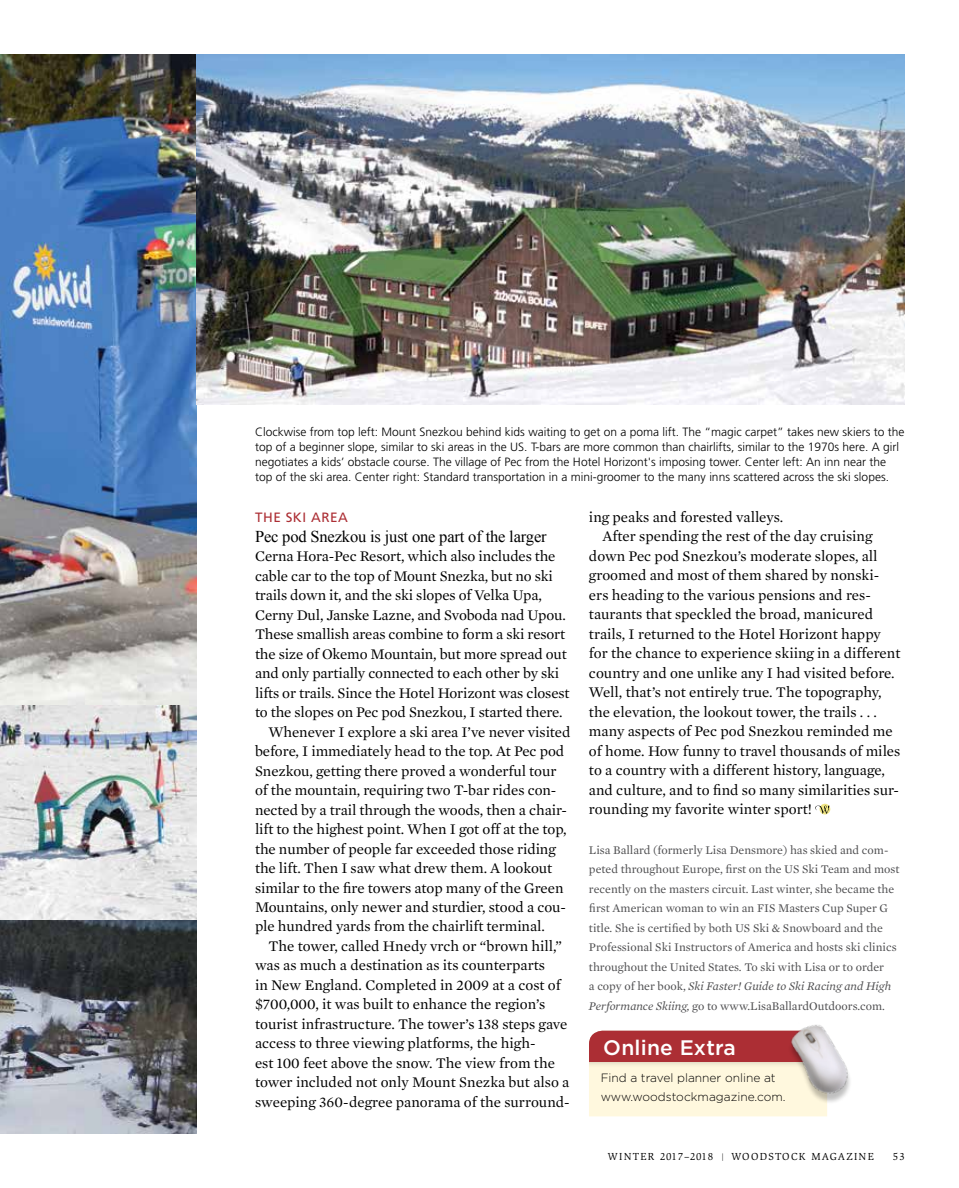
<style>
.page{position:relative;width:959px;height:1188px;background:#fff}
.page>*{position:absolute;margin:0;border:0;box-sizing:border-box;transform-origin:0 0}
.t1{font:500 21px "Gotham";letter-spacing:.01em;color:#fff}
.t2{font:16.5px "Times New Roman";letter-spacing:-.01em;color:#000}
.t3{font:15px "Mercury Text G1";letter-spacing:-.005em;color:#000}
.t4{font:13.5px "Frutiger";letter-spacing:.04em;color:#ac2e34}
.t5{font:12px/19.5px "Mercury Text G1";color:#4d4d4f}
.t6{font:300 12px/15px "Frutiger";color:#000}
.t7{font:300 12px/19.5px "Gotham";color:#000}
.t8{font:10.5px "Slimbach";letter-spacing:.125em;color:#000}
.s1{font-style:italic}
.s2{font-size:7.5px}
</style>
<div class="page">
<svg style="left:819px;top:804px;width:11px;height:11px"></svg>
<svg style="left:815px;top:806px;width:14px;height:8px"></svg>
<img style="left:0;top:54px;width:197px;height:652px">
<img style="left:0;top:706px;width:197px;height:428px">
<img style="left:196px;top:54px;width:708px;height:351px">
<div style="left:589px;top:1069px;width:238px;height:47px;background:#fff8de"></div>
<div style="left:589px;top:1031px;width:238px;height:38px;background:#000;opacity:.15"></div>
<div style="left:589px;top:1031px;width:238px;height:31px;background:#ac2e34"></div>
<div style="left:788px;top:1028px;width:64px;height:76px;background:#000;opacity:.25"></div>
<img style="left:773px;top:1025px;width:79px;height:76px">
<p class="t6" style="left:255px;top:424px;width:651px">Clockwise from top left: Mount Snezkou behind kids waiting to get on a poma lift. The “magic carpet” takes new skiers to the top of a beginner slope, similar to ski areas in the US. T-bars are more common than chairlifts, similar to the 1970s here. A girl negotiates a kids’ obstacle course. The village of Pec from the Hotel Horizont's imposing tower. Center left: An inn near the top of the ski area. Center right: Standard transportation in a mini-groomer to the many inns scattered across the ski slopes.</p>
<p class="t4" style="left:255px;top:509px;width:94px">THE SKI AREA</p>
<p class="t2" style="left:255px;top:525px;width:293px">Pec pod Snezkou is just one part of the larger</p>
<p class="t3" style="left:255px;top:547px;width:302px">Cerna Hora-Pec Resort, which also includes the</p>
<p class="t3" style="left:255px;top:567px;width:299px">cable car to the top of Mount Snezka, but no ski</p>
<p class="t3" style="left:255px;top:586px;width:288px">trails down it, and the ski slopes of Velka Upa,</p>
<p class="t3" style="left:255px;top:606px;width:312px">Cerny Dul, Janske Lazne, and Svoboda nad Upou.</p>
<p class="t3" style="left:255px;top:625px;width:312px">These smallish areas combine to form a ski resort</p>
<p class="t3" style="left:255px;top:645px;width:313px">the size of Okemo Mountain, but more spread out</p>
<p class="t3" style="left:255px;top:664px;width:306px">and only partially connected to each other by ski</p>
<p class="t3" style="left:255px;top:684px;width:316px">lifts or trails. Since the Hotel Horizont was closest</p>
<p class="t3" style="left:255px;top:703px;width:309px">to the slopes on Pec pod Snezkou, I started there.</p>
<p class="t3" style="left:268px;top:723px;width:303px">Whenever I explore a ski area I’ve never visited</p>
<p class="t3" style="left:255px;top:742px;width:311px">before, I immediately head to the top. At Pec pod</p>
<p class="t3" style="left:255px;top:762px;width:303px">Snezkou, getting there proved a wonderful tour</p>
<p class="t3" style="left:255px;top:781px;width:303px">of the mountain, requiring two T-bar rides con-</p>
<p class="t3" style="left:255px;top:801px;width:313px">nected by a trail through the woods, then a chair-</p>
<p class="t3" style="left:255px;top:820px;width:313px">lift to the highest point. When I got off at the top,</p>
<p class="t3" style="left:255px;top:840px;width:302px">the number of people far exceeded those riding</p>
<p class="t3" style="left:255px;top:859px;width:299px">the lift. Then I saw what drew them. A lookout</p>
<p class="t3" style="left:255px;top:879px;width:310px">similar to the fire towers atop many of the Green</p>
<p class="t3" style="left:255px;top:898px;width:312px">Mountains, only newer and sturdier, stood a cou-</p>
<p class="t3" style="left:255px;top:918px;width:291px">ple hundred yards from the chairlift terminal.</p>
<p class="t3" style="left:268px;top:937px;width:295px">The tower, called Hnedy vrch or “brown hill,”</p>
<p class="t3" style="left:255px;top:957px;width:291px">was as much a destination as its counterparts</p>
<p class="t3" style="left:255px;top:976px;width:307px">in New England. Completed in 2009 at a cost of</p>
<p class="t3" style="left:255px;top:996px;width:292px">$700,000, it was built to enhance the region’s</p>
<p class="t3" style="left:255px;top:1015px;width:314px">tourist infrastructure. The tower’s 138 steps gave</p>
<p class="t3" style="left:255px;top:1035px;width:282px">access to three viewing platforms, the high-</p>
<p class="t3" style="left:255px;top:1054px;width:301px">est 100 feet above the snow. The view from the</p>
<p class="t3" style="left:255px;top:1074px;width:316px">tower included not only Mount Snezka but also a</p>
<p class="t3" style="left:255px;top:1093px;width:316px">sweeping 360-degree panorama of the surround-</p>
<p class="t3" style="left:589px;top:508px;width:196px">ing peaks and forested valleys.</p>
<p class="t3" style="left:602px;top:528px;width:271px">After spending the rest of the day cruising</p>
<p class="t3" style="left:589px;top:547px;width:290px">down Pec pod Snezkou’s moderate slopes, all</p>
<p class="t3" style="left:589px;top:567px;width:292px">groomed and most of them shared by nonski-</p>
<p class="t3" style="left:589px;top:586px;width:283px">ers heading to the various pensions and res-</p>
<p class="t3" style="left:589px;top:606px;width:286px">taurants that speckled the broad, manicured</p>
<p class="t3" style="left:589px;top:625px;width:293px">trails, I returned to the Hotel Horizont happy</p>
<p class="t3" style="left:589px;top:645px;width:313px">for the chance to experience skiing in a different</p>
<p class="t3" style="left:589px;top:664px;width:307px">country and one unlike any I had visited before.</p>
<p class="t3" style="left:589px;top:684px;width:294px">Well, that’s not entirely true. The topography,</p>
<p class="t3" style="left:589px;top:703px;width:289px">the elevation, the lookout tower, the trails . . .</p>
<p class="t3" style="left:589px;top:723px;width:305px">many aspects of Pec pod Snezkou reminded me</p>
<p class="t3" style="left:589px;top:742px;width:313px">of home. How funny to travel thousands of miles</p>
<p class="t3" style="left:589px;top:762px;width:297px">to a country with a different history, language,</p>
<p class="t3" style="left:589px;top:781px;width:311px">and culture, and to find so many similarities sur-</p>
<p class="t3" style="left:589px;top:801px;width:224px">rounding my favorite winter sport!</p>
<p class="t5" style="left:589px;top:840px;width:312px">Lisa Ballard (formerly Lisa Densmore) has skied and com&shy;peted throughout Europe, first on the US Ski Team and most recently on the masters circuit. Last winter, she became the first American woman to win an FIS Masters Cup Super G title. She is certified by both US Ski &amp; Snowboard and the Professional Ski Instructors of America and hosts ski clinics throughout the United States. To ski with Lisa or to order<br>a copy of her book, <span class="s1">Ski Faster! Guide to Ski Racing and High Performance Skiing,</span> go to www.LisaBallardOutdoors.com.</p>
<h1 class="t1" style="left:603px;top:1036px;width:134px">Online Extra</h1>
<p class="t7" style="left:600px;top:1067px;width:186px">Find a travel planner online at www.woodstockmagazine.com.</p>
<p class="t8" style="left:607px;top:1151px;width:268px">WINTER 2017–2018 <span class="s2">|</span> WOODSTOCK MAGAZINE</p>
<p class="t8" style="left:892px;top:1151px;width:14px">53</p>
</div>
